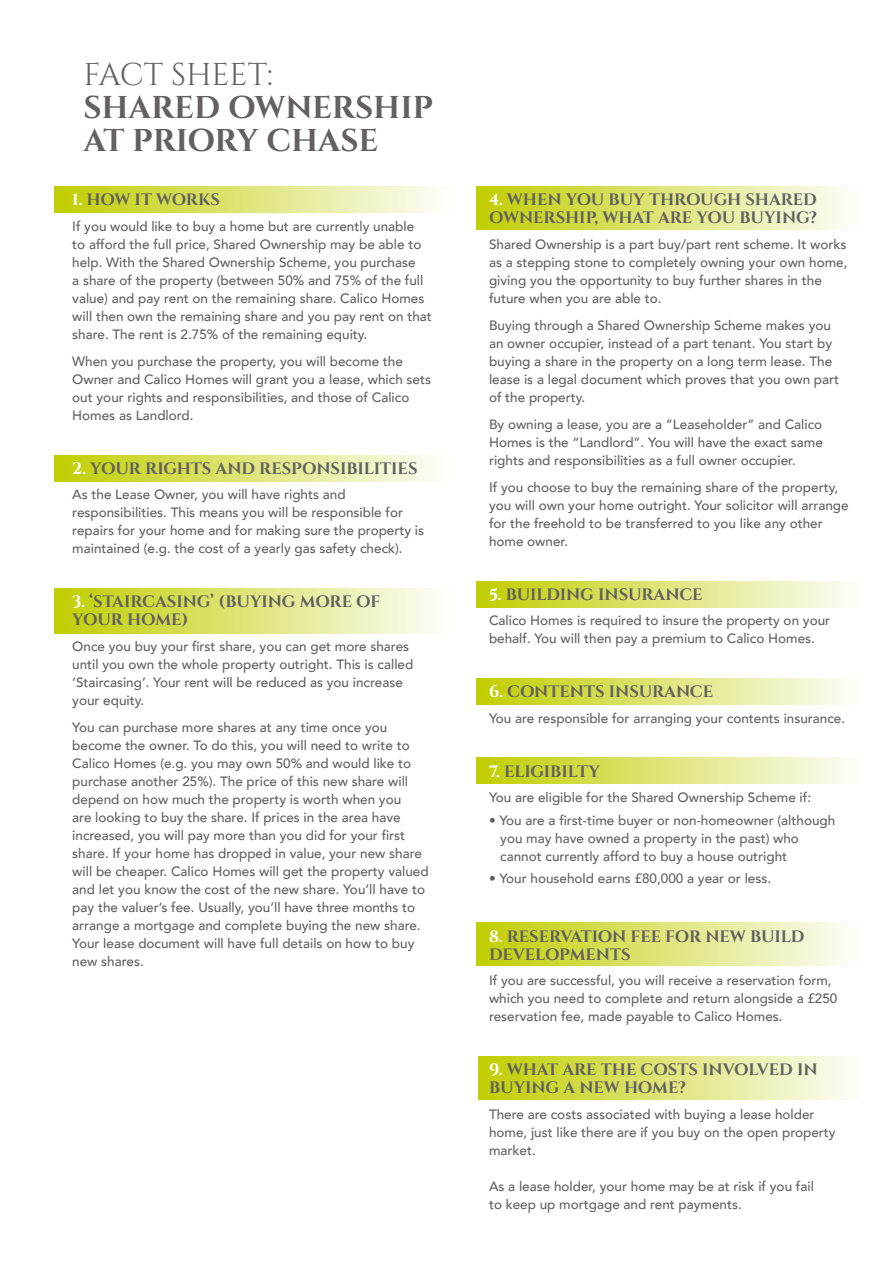
<style>
.page{position:relative;width:893px;height:1263px;background:#fff}
.page>*{position:absolute;margin:0;border:0;box-sizing:border-box;transform-origin:0 0}
.t1{font:700 31.5px/33px "Cinzel";letter-spacing:-.005em;color:#63605f}
.t2{font:31.5px "Cinzel";color:#63605f}
.t3{font:700 16.5px/18px "Cinzel";letter-spacing:-.005em;color:#63605f}
.t4{font:500 13.5px/18px "Avenir";color:#63605f}
.s1{color:#fff}
</style>
<div class="page">
<div style="left:476px;top:757px;width:387px;height:27px;background:linear-gradient(to right,#c0cd00,#fefefc)"></div>
<div style="left:478px;top:1056px;width:387px;height:44px;background:linear-gradient(to right,#c0cd00,#fefefc)"></div>
<div style="left:476px;top:922px;width:387px;height:44px;background:linear-gradient(to right,#c0cd00,#fefefc)"></div>
<div style="left:54px;top:588px;width:398px;height:45px;background:linear-gradient(to right,#c0cd00,#fefefc)"></div>
<div style="left:54px;top:455px;width:398px;height:27px;background:linear-gradient(to right,#c0cd00,#fefefc)"></div>
<div style="left:54px;top:186px;width:398px;height:27px;background:linear-gradient(to right,#c0cd00,#fefefc)"></div>
<div style="left:476px;top:186px;width:387px;height:43px;background:linear-gradient(to right,#c0cd00,#fefefc)"></div>
<div style="left:476px;top:581px;width:387px;height:27px;background:linear-gradient(to right,#c0cd00,#fefefc)"></div>
<div style="left:476px;top:678px;width:387px;height:26px;background:linear-gradient(to right,#c0cd00,#fefefc)"></div>
<h1 class="t2" style="left:84px;top:56px;width:190px">FACT SHEET:</h1>
<h1 class="t1" style="left:84px;top:91px;width:351px">SHARED OWNERSHIP<br>AT PRIORY CHASE</h1>
<p class="t3" style="left:72px;top:191px;width:149px"><span class="s1">1.</span> HOW IT WORKS</p>
<p class="t4" style="left:72px;top:216px;width:361px">If you would like to buy a home but are currently unable<br>to afford the full price, Shared Ownership may be able to help. With the Shared Ownership Scheme, you purchase<br>a share of the property (between 50% and 75% of the full value) and pay rent on the remaining share. Calico Homes will then own the remaining share and you pay rent on that share. The rent is 2.75% of the remaining equity.</p>
<p class="t4" style="left:72px;top:351px;width:360px">When you purchase the property, you will become the Owner and Calico Homes will grant you a lease, which sets out your rights and responsibilities, and those of Calico Homes as Landlord.</p>
<p class="t3" style="left:72px;top:459px;width:347px"><span class="s1">2.</span> YOUR RIGHTS AND RESPONSIBILITIES</p>
<p class="t4" style="left:72px;top:485px;width:353px">As the Lease Owner, you will have rights and responsibilities. This means you will be responsible for repairs for your home and for making sure the property is maintained (e.g. the cost of a yearly gas safety check).</p>
<p class="t3" style="left:72px;top:593px;width:309px"><span class="s1">3.</span> ‘STAIRCASING’ (BUYING MORE OF<br>YOUR HOME)</p>
<p class="t4" style="left:72px;top:636px;width:343px">Once you buy your first share, you can get more shares until you own the whole property outright. This is called ‘Staircasing’. Your rent will be reduced as you increase your equity.</p>
<p class="t4" style="left:72px;top:717px;width:358px">You can purchase more shares at any time once you become the owner. To do this, you will need to write to Calico Homes (e.g. you may own 50% and would like to purchase another 25%). The price of this new share will depend on how much the property is worth when you<br>are looking to buy the share. If prices in the area have increased, you will pay more than you did for your first share. If your home has dropped in value, your new share will be cheaper. Calico Homes will get the property valued and let you know the cost of the new share. You’ll have to pay the valuer’s fee. Usually, you’ll have three months to arrange a mortgage and complete buying the new share.<br>Your lease document will have full details on how to buy new shares.</p>
<p class="t3" style="left:489px;top:191px;width:330px"><span class="s1">4.</span> WHEN YOU BUY THROUGH SHARED<br>OWNERSHIP, WHAT ARE YOU BUYING?</p>
<p class="t4" style="left:489px;top:234px;width:360px">Shared Ownership is a part buy/part rent scheme. It works as a stepping stone to completely owning your own home, giving you the opportunity to buy further shares in the future when you are able to.</p>
<p class="t4" style="left:489px;top:315px;width:352px">Buying through a Shared Ownership Scheme makes you an owner occupier, instead of a part tenant. You start by buying a share in the property on a long term lease. The lease is a legal document which proves that you own part of the property.</p>
<p class="t4" style="left:489px;top:414px;width:335px;text-align:justify">By owning a lease, you are a “Leaseholder” and Calico Homes is the “Landlord”. You will have the exact same rights and responsibilities as a full owner occupier.</p>
<p class="t4" style="left:489px;top:477px;width:361px">If you choose to buy the remaining share of the property, you will own your home outright. Your solicitor will arrange for the freehold to be transferred to you like any other home owner.</p>
<p class="t3" style="left:489px;top:585px;width:215px"><span class="s1">5.</span> BUILDING INSURANCE</p>
<p class="t4" style="left:489px;top:611px;width:343px">Calico Homes is required to insure the property on your behalf. You will then pay a premium to Calico Homes.</p>
<p class="t3" style="left:489px;top:683px;width:226px"><span class="s1">6.</span> CONTENTS INSURANCE</p>
<p class="t4" style="left:489px;top:708px;width:358px">You are responsible for arranging your contents insurance.</p>
<p class="t3" style="left:489px;top:762px;width:113px"><span class="s1">7.</span> ELIGIBILTY</p>
<p class="t4" style="left:489px;top:788px;width:324px">You are eligible for the Shared Ownership Scheme if:</p>
<p class="t4" style="left:500px;top:810px;width:336px;text-indent:-11px">• You are a first-time buyer or non-homeowner (although you may have owned a property in the past) who cannot currently afford to buy a house outright</p>
<p class="t4" style="left:489px;top:869px;width:284px">• Your household earns £80,000 a year or less.</p>
<p class="t3" style="left:489px;top:927px;width:317px"><span class="s1">8.</span> RESERVATION FEE FOR NEW BUILD<br>DEVELOPMENTS</p>
<p class="t4" style="left:489px;top:971px;width:350px">If you are successful, you will receive a reservation form, which you need to complete and return alongside a £250 reservation fee, made payable to Calico Homes.</p>
<p class="t3" style="left:489px;top:1061px;width:330px"><span class="s1">9.</span> WHAT ARE THE COSTS INVOLVED IN<br>BUYING A NEW HOME?</p>
<p class="t4" style="left:489px;top:1104px;width:348px">There are costs associated with buying a lease holder home, just like there are if you buy on the open property market.</p>
<p class="t4" style="left:489px;top:1176px;width:326px">As a lease holder, your home may be at risk if you fail to keep up mortgage and rent payments.</p>
</div>
